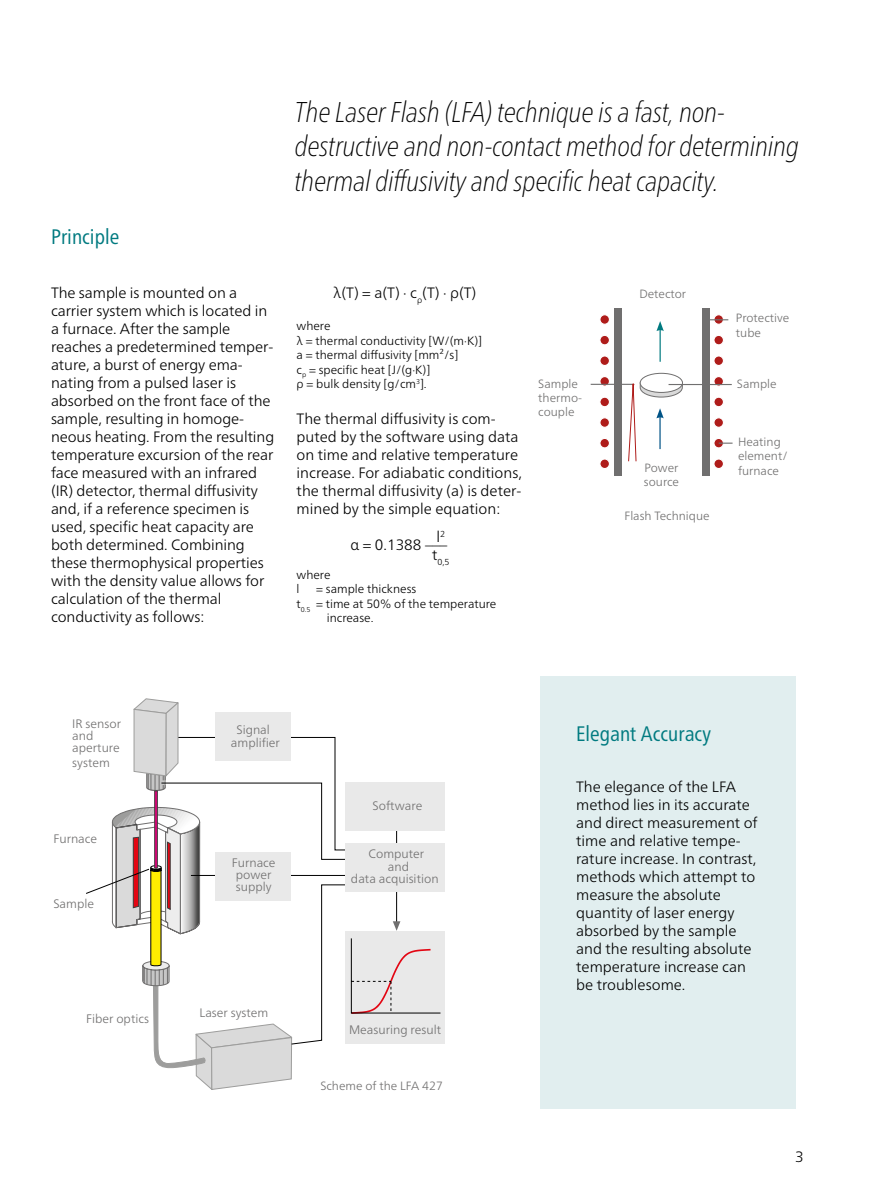
<style>
.page{position:relative;width:893px;height:1191px;background:#fff}
.page>*{position:absolute;margin:0;border:0;box-sizing:border-box;transform-origin:0 0}
.t1{font:italic 100 condensed 28.65px/34.3px "Frutiger Neue LTW1 G";color:#000}
.t2{font:condensed 21px "Frutiger Neue LTW1 G";color:#007a80}
.t3{font:300 15px/18px "Frutiger Neue LTW1 G";letter-spacing:-.005em;color:#000}
.t4{font:300 12.3px/12.3px "Frutiger Neue LTW1 G";color:#706f6f;text-align:center}
.t5{font:300 12px/14.4px "Frutiger Neue LTW1 G";color:#000}
.t6{font:300 12px/14.4px "Frutiger Neue LTW1 G";color:#706f6f}
.t7{font:300 8.7px "Frutiger Neue LTW1 G";color:#000}
</style>
<div class="page">
<svg style="left:600px;top:315px;width:9px;height:9px"></svg>
<div style="left:599px;top:314px;width:11px;height:11px;border:1px solid #fff;border-radius:50%"></div>
<svg style="left:714px;top:315px;width:9px;height:9px"></svg>
<div style="left:713px;top:314px;width:11px;height:11px;border:1px solid #fff;border-radius:50%"></div>
<div style="left:600px;top:335px;width:9px;height:10px;background:#af1c1a;border-radius:50%"></div>
<div style="left:599px;top:335px;width:11px;height:10px;border:1px solid #fff;border-radius:50%"></div>
<div style="left:714px;top:335px;width:9px;height:10px;background:#af1c1a;border-radius:50%"></div>
<div style="left:713px;top:335px;width:11px;height:10px;border:1px solid #fff;border-radius:50%"></div>
<div style="left:600px;top:356px;width:9px;height:9px;background:#af1c1a;border-radius:50%"></div>
<div style="left:599px;top:355px;width:11px;height:11px;border:1px solid #fff;border-radius:50%"></div>
<div style="left:714px;top:356px;width:9px;height:9px;background:#af1c1a;border-radius:50%"></div>
<div style="left:713px;top:355px;width:11px;height:11px;border:1px solid #fff;border-radius:50%"></div>
<svg style="left:600px;top:376px;width:9px;height:10px"></svg>
<div style="left:599px;top:376px;width:11px;height:11px;border:1px solid #fff;border-radius:50%"></div>
<div style="left:714px;top:376px;width:9px;height:10px;background:#af1c1a;border-radius:50%"></div>
<div style="left:713px;top:376px;width:11px;height:11px;border:1px solid #fff;border-radius:50%"></div>
<svg style="left:600px;top:397px;width:9px;height:10px"></svg>
<div style="left:599px;top:396px;width:11px;height:11px;border:1px solid #fff;border-radius:50%"></div>
<svg style="left:714px;top:397px;width:9px;height:10px"></svg>
<div style="left:713px;top:396px;width:11px;height:11px;border:1px solid #fff;border-radius:50%"></div>
<div style="left:600px;top:418px;width:9px;height:9px;background:#af1c1a;border-radius:50%"></div>
<div style="left:599px;top:417px;width:11px;height:11px;border:1px solid #fff;border-radius:50%"></div>
<div style="left:714px;top:418px;width:9px;height:9px;background:#af1c1a;border-radius:50%"></div>
<div style="left:713px;top:417px;width:11px;height:11px;border:1px solid #fff;border-radius:50%"></div>
<div style="left:600px;top:438px;width:9px;height:10px;background:#af1c1a;border-radius:50%"></div>
<div style="left:599px;top:438px;width:11px;height:10px;border:1px solid #fff;border-radius:50%"></div>
<div style="left:714px;top:438px;width:9px;height:10px;background:#af1c1a;border-radius:50%"></div>
<div style="left:713px;top:438px;width:11px;height:10px;border:1px solid #fff;border-radius:50%"></div>
<div style="left:600px;top:459px;width:9px;height:9px;background:#af1c1a;border-radius:50%"></div>
<div style="left:599px;top:458px;width:11px;height:11px;border:1px solid #fff;border-radius:50%"></div>
<div style="left:714px;top:459px;width:9px;height:9px;background:#af1c1a;border-radius:50%"></div>
<div style="left:713px;top:458px;width:11px;height:11px;border:1px solid #fff;border-radius:50%"></div>
<svg style="left:719px;top:442px;width:14px;height:2px"></svg>
<svg style="left:709px;top:319px;width:19px;height:1px"></svg>
<hr style="left:591px;top:384px;width:42px;height:1px;background:#706f6f">
<div style="left:614px;top:309px;width:7px;height:167px;background:#706f6f"></div>
<div style="left:702px;top:309px;width:7px;height:167px;background:#706f6f"></div>
<hr style="left:659px;top:329px;width:2px;height:33px;background:#007a80">
<svg style="left:656px;top:321px;width:8px;height:10px"></svg>
<svg style="left:628px;top:372px;width:55px;height:90px"></svg>
<hr style="left:668px;top:384px;width:64px;height:1px;background:#706f6f">
<div style="left:540px;top:676px;width:255px;height:432px;background:#e1eeef"></div>
<div style="left:345px;top:782px;width:99px;height:48px;background:#e9e9e9"></div>
<div style="left:345px;top:931px;width:99px;height:113px;background:#e9e9e9"></div>
<svg style="left:86px;top:698px;width:355px;height:392px"></svg>
<div style="left:216px;top:712px;width:75px;height:48px;background:#e9e9e9"></div>
<div style="left:345px;top:843px;width:99px;height:48px;background:#e9e9e9"></div>
<div style="left:215px;top:852px;width:75px;height:49px;background:#e9e9e9"></div>
<h2 class="t2" style="left:51px;top:221px;width:70px">Principle</h2>
<p class="t3" style="left:51px;top:283px;width:225px">The sample is mounted on a carrier system which is located in a furnace. After the sample reaches a predetermined temper&shy;ature, a burst of energy ema&shy;nating from a pulsed laser is absorbed on the front face of the sample, resulting in homoge&shy;neous heating. From the resulting temperature excursion of the rear face measured with an infrared (IR) detector, thermal diffusivity and, if a reference specimen is used, specific heat capacity are both determined. Combining these thermophysical properties with the density value allows for calculation of the thermal conductivity as follows:</p>
<h1 class="t1" style="left:295px;top:93px;width:506px">The Laser Flash (LFA) technique is a fast, non&shy;destructive and non-contact method for determining thermal diffusivity and specific heat capacity.</h1>
<p class="t3" style="left:333px;top:283px;width:145px">λ(T) = a(T) · c<sub>ρ</sub>(T) · ρ(T)</p>
<p class="t5" style="left:297px;top:319px;width:187px">where<br>λ = thermal conductivity [W/(m·K)] a = thermal diffusivity [mm²/s]<br>c<sub>p</sub> = specific heat [J/(g·K)]<br>ρ = bulk density [g/cm<sup>3</sup>].</p>
<p class="t3" style="left:297px;top:409px;width:227px">The thermal diffusivity is com&shy;puted by the software using data on time and relative temperature increase. For adiabatic conditions, the thermal diffusivity (a) is deter&shy;mined by the simple equation:</p>
<p class="t3" style="left:436px;top:527px;width:10px">l<sup>2</sup></p>
<p class="t7" style="left:432px;top:556px;width:19px"><sup>t</sup>0,5</p>
<p class="t3" style="left:351px;top:535px;width:98px">α = 0.1388 –––</p>
<p class="t5" style="left:297px;top:567px;width:35px">where l</p>
<p class="t5" style="left:316px;top:581px;width:102px">= sample thickness</p>
<p class="t5" style="left:297px;top:596px;width:201px">t<sub>0.5</sub> = time at 50% of the temperature</p>
<p class="t5" style="left:327px;top:610px;width:48px">increase.</p>
<p class="t6" style="left:639px;top:287px;width:48px">Detector</p>
<p class="t6" style="left:736px;top:311px;width:55px">Protective tube</p>
<p class="t6" style="left:538px;top:376px;width:45px">Sample thermo&shy;couple</p>
<p class="t6" style="left:737px;top:377px;width:41px">Sample</p>
<p class="t6" style="left:644px;top:460px;width:37px">Power source</p>
<p class="t6" style="left:624px;top:508px;width:87px">Flash Technique</p>
<p class="t6" style="left:738px;top:434px;width:51px">Heating element/ furnace</p>
<p class="t4" style="left:72px;top:717px;width:50px;text-align:left">IR sensor and aperture</p>
<p class="t4" style="left:72px;top:756px;width:39px">system</p>
<p class="t4" style="left:53px;top:832px;width:45px">Furnace</p>
<p class="t4" style="left:53px;top:897px;width:42px">Sample</p>
<p class="t4" style="left:86px;top:1012px;width:64px">Fiber optics</p>
<p class="t4" style="left:231px;top:723px;width:51px">Signal amplifier</p>
<p class="t4" style="left:232px;top:856px;width:45px">Furnace power supply</p>
<p class="t4" style="left:372px;top:799px;width:51px">Software</p>
<p class="t4" style="left:369px;top:848px;width:57px">Computer</p>
<p class="t4" style="left:388px;top:860px;width:23px">and</p>
<p class="t4" style="left:351px;top:872px;width:89px">data acquisition</p>
<p class="t4" style="left:199px;top:1006px;width:70px">Laser system</p>
<p class="t4" style="left:349px;top:1023px;width:94px">Measuring result</p>
<p class="t6" style="left:320px;top:1078px;width:124px">Scheme of the LFA 427</p>
<h2 class="t2" style="left:576px;top:717px;width:136px">Elegant Accuracy</h2>
<p class="t3" style="left:576px;top:777px;width:183px">The elegance of the LFA method lies in its accurate and direct measurement of time and relative tempe&shy;rature increase. In contrast, methods which attempt to measure the absolute quantity of laser energy absorbed by the sample and the resulting absolute temperature increase can be troublesome.</p>
<p class="t3" style="left:795px;top:1147px;width:10px">3</p>
</div>
